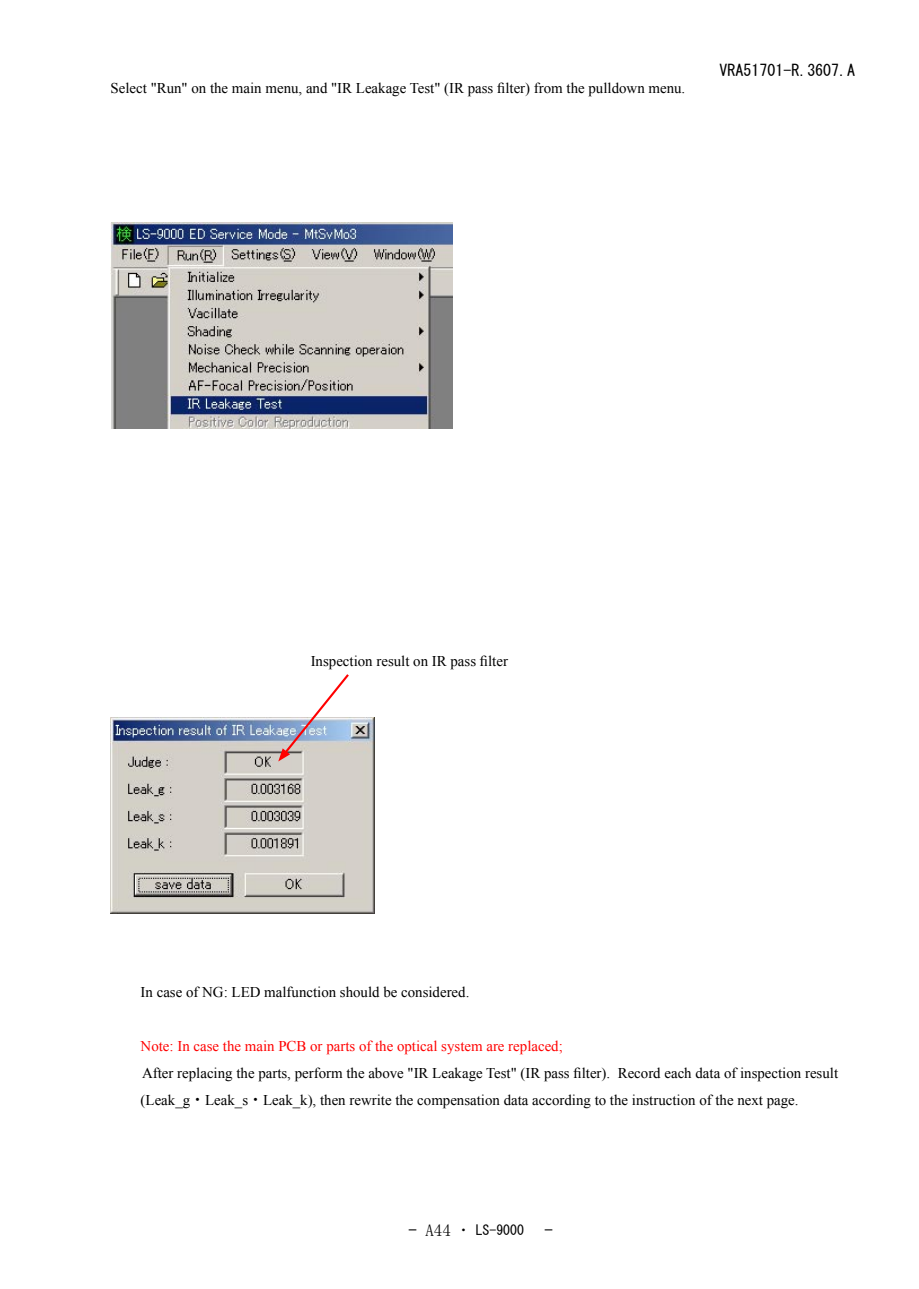
<style>
.page{position:relative;width:919px;height:1289px;background:#fff}
.page>*{position:absolute;margin:0;border:0;box-sizing:border-box;transform-origin:0 0}
.t1{font:16.95px "MS Mincho";color:#000}
.t2{font:16.95px "MS Gothic";color:#000}
.t3{font:15.9px "MS Gothic";color:#000}
.t4{font:14.85px/27px "Times New Roman";color:#000}
.t5{font:14.85px "Times New Roman";color:#f00}
.t6{font:13.8px "MS Gothic";color:#000}
.s1{font-family:"Koz Min Std"}
.s2{font-family:"MS Gothic"}
</style>
<div class="page">
<img style="left:111px;top:223px;width:342px;height:205px">
<img style="left:111px;top:717px;width:263px;height:196px">
<svg style="left:278px;top:674px;width:73px;height:87px"></svg>
<p class="t4" style="left:111px;top:74px;width:576px">Select "Run" on the main menu, and "IR Leakage Test" (IR pass filter) from the pulldown menu.</p>
<p class="t3" style="left:719px;top:63px;width:137px">VRA51701-R.3607.A</p>
<p class="t4" style="left:311px;top:647px;width:199px">Inspection result on IR pass filter</p>
<p class="t4" style="left:141px;top:977px;width:330px">In case of NG: LED malfunction should be considered.</p>
<p class="t5" style="left:141px;top:1035px;width:423px">Note: In case the main PCB or parts of the optical system are replaced;</p>
<p class="t4" style="left:141px;top:1058px;width:699px">After replacing the parts, perform the above "IR Leakage Test" (IR pass filter). Record each data of inspection result (Leak_g<span class="s1">・</span>Leak_s<span class="s1">・</span>Leak_k), then rewrite the compensation data according to the instruction of the next page.</p>
<p class="t6" style="left:475px;top:1222px;width:50px">LS-9000</p>
<p class="t1" style="left:408px;top:1221px;width:61px"><span class="s2">-</span> A44 ･</p>
<p class="t2" style="left:544px;top:1221px;width:10px">-</p>
</div>
